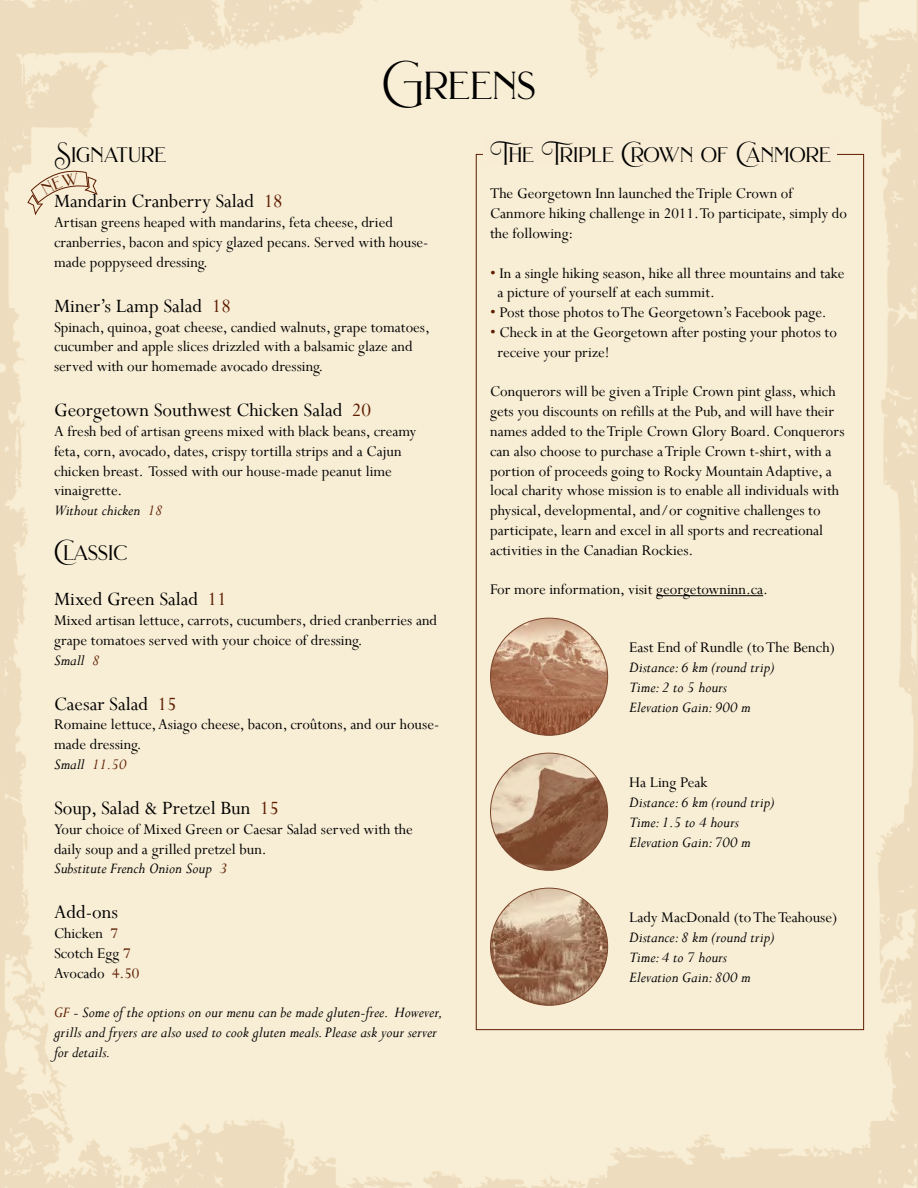
<style>
.page{position:relative;width:918px;height:1188px;background:#fff}
.page>*{position:absolute;margin:0;border:0;box-sizing:border-box;transform-origin:0 0}
.t1{font:39px "Brilon 1.2";color:#000}
.t2{font:21px "Perpetua";color:#000}
.t3{font:21px "Brilon 1.2";color:#000}
.t4{font:16.5px/19.8px "Perpetua";color:#000}
.t5{font:italic 16.5px/19.8px "Perpetua";color:#000}
.s1{color:#5d1d00}
.s2{font-style:italic}
.s3{font-style:italic;color:#5d1d00}
</style>
<div class="page">
<img style="left:0;top:0;width:918px;height:1188px">
<hr style="left:656px;top:595px;width:107px;height:1px;background:#000">
<img style="left:490px;top:618px;width:118px;height:117px;border-radius:59px">
<img style="left:490px;top:753px;width:118px;height:117px;border-radius:59px">
<img style="left:490px;top:888px;width:118px;height:117px;border-radius:59px">
<div style="left:483px;top:138px;width:354px;height:27px;background:#f8edd4"></div>
<svg style="left:27px;top:168px;width:71px;height:47px;background:#ecddc5"></svg>
<h1 class="t1" style="left:382px;top:51px;width:155px">Greens</h1>
<p class="t3" style="left:54px;top:137px;width:114px">Signature</p>
<p class="t2" style="left:54px;top:188px;width:230px">Mandarin Cranberry Salad <span class="s1">18</span></p>
<p class="t4" style="left:54px;top:212px;width:376px">Artisan greens heaped with mandarins, feta cheese, dried cranberries, bacon and spicy glazed pecans. Served with house&shy;made poppyseed dressing.</p>
<p class="t2" style="left:54px;top:293px;width:178px">Miner’s Lamp Salad <span class="s1">18</span></p>
<p class="t4" style="left:54px;top:317px;width:377px">Spinach, quinoa, goat cheese, candied walnuts, grape tomatoes, cucumber and apple slices drizzled with a balsamic glaze and served with our homemade avocado dressing.</p>
<p class="t2" style="left:54px;top:397px;width:319px">Georgetown Southwest Chicken Salad <span class="s1">20</span></p>
<p class="t4" style="left:54px;top:421px;width:364px">A fresh bed of artisan greens mixed with black beans, creamy feta, corn, avocado, dates, crispy tortilla strips and a Cajun chicken breast. Tossed with our house-made peanut lime vinaigrette.<br><span class="s2">Without chicken</span> <span class="s3">18</span></p>
<p class="t3" style="left:54px;top:535px;width:75px">Classic</p>
<p class="t2" style="left:54px;top:586px;width:174px">Mixed Green Salad <span class="s1">11</span></p>
<p class="t4" style="left:54px;top:610px;width:385px">Mixed artisan lettuce, carrots, cucumbers, dried cranberries and grape tomatoes served with your choice of dressing.<br><span class="s2">Small</span> <span class="s3">8</span></p>
<p class="t2" style="left:54px;top:690px;width:124px">Caesar Salad <span class="s1">15</span></p>
<p class="t4" style="left:54px;top:714px;width:387px">Romaine lettuce, Asiago cheese, bacon, croûtons, and our house&shy;made dressing.<br><span class="s2">Small</span> <span class="s3">11.50</span></p>
<p class="t2" style="left:54px;top:795px;width:227px">Soup, Salad &amp; Pretzel Bun <span class="s1">15</span></p>
<p class="t4" style="left:54px;top:819px;width:360px">Your choice of Mixed Green or Caesar Salad served with the daily soup and a grilled pretzel bun.<br><span class="s2">Substitute French Onion Soup</span> <span class="s3">3</span></p>
<p class="t2" style="left:54px;top:899px;width:66px">Add-ons</p>
<p class="t4" style="left:54px;top:923px;width:87px">Chicken <span class="s1">7<br></span>Scotch Egg <span class="s1">7<br></span>Avocado <span class="s1">4.50</span></p>
<p class="t5" style="left:54px;top:1002px;width:390px"><span class="s1">GF</span> - Some of the options on our menu can be made gluten-free. However, grills and fryers are also used to cook gluten meals. Please ask your server for details.</p>
<p class="t3" style="left:490px;top:137px;width:342px">The Triple Crown of Canmore</p>
<p class="t4" style="left:490px;top:183px;width:358px">The Georgetown Inn launched the Triple Crown of<br>Canmore hiking challenge in 2011. To participate, simply do the following:</p>
<p class="t4" style="left:498px;top:263px;width:349px;text-indent:-7px"><span class="s1">•</span> In a single hiking season, hike all three mountains and take a picture of yourself at each summit.</p>
<p class="t4" style="left:490px;top:302px;width:338px"><span class="s1">•</span> Post those photos to The Georgetown’s Facebook page.</p>
<p class="t4" style="left:498px;top:322px;width:341px;text-indent:-7px"><span class="s1">•</span> Check in at the Georgetown after posting your photos to receive your prize!</p>
<p class="t4" style="left:490px;top:381px;width:356px">Conquerors will be given a Triple Crown pint glass, which gets you discounts on refills at the Pub, and will have their names added to the Triple Crown Glory Board. Conquerors can also choose to purchase a Triple Crown t-shirt, with a portion of proceeds going to Rocky Mountain Adaptive, a local charity whose mission is to enable all individuals with physical, developmental, and/or cognitive challenges to participate, learn and excel in all sports and recreational activities in the Canadian Rockies.</p>
<p class="t4" style="left:490px;top:579px;width:279px">For more information, visit georgetowninn.ca.</p>
<p class="t4" style="left:629px;top:637px;width:207px">East End of Rundle (to The Bench)</p>
<p class="t5" style="left:629px;top:657px;width:147px">Distance: 6 km (round trip)<br>Time: 2 to 5 hours<br>Elevation Gain: 900 m</p>
<p class="t4" style="left:629px;top:772px;width:80px">Ha Ling Peak</p>
<p class="t5" style="left:629px;top:792px;width:147px">Distance: 6 km (round trip)<br>Time: 1.5 to 4 hours<br>Elevation Gain: 700 m</p>
<p class="t4" style="left:629px;top:907px;width:210px">Lady MacDonald (to The Teahouse)</p>
<p class="t5" style="left:629px;top:927px;width:147px">Distance: 8 km (round trip)<br>Time: 4 to 7 hours<br>Elevation Gain: 800 m</p>
</div>
